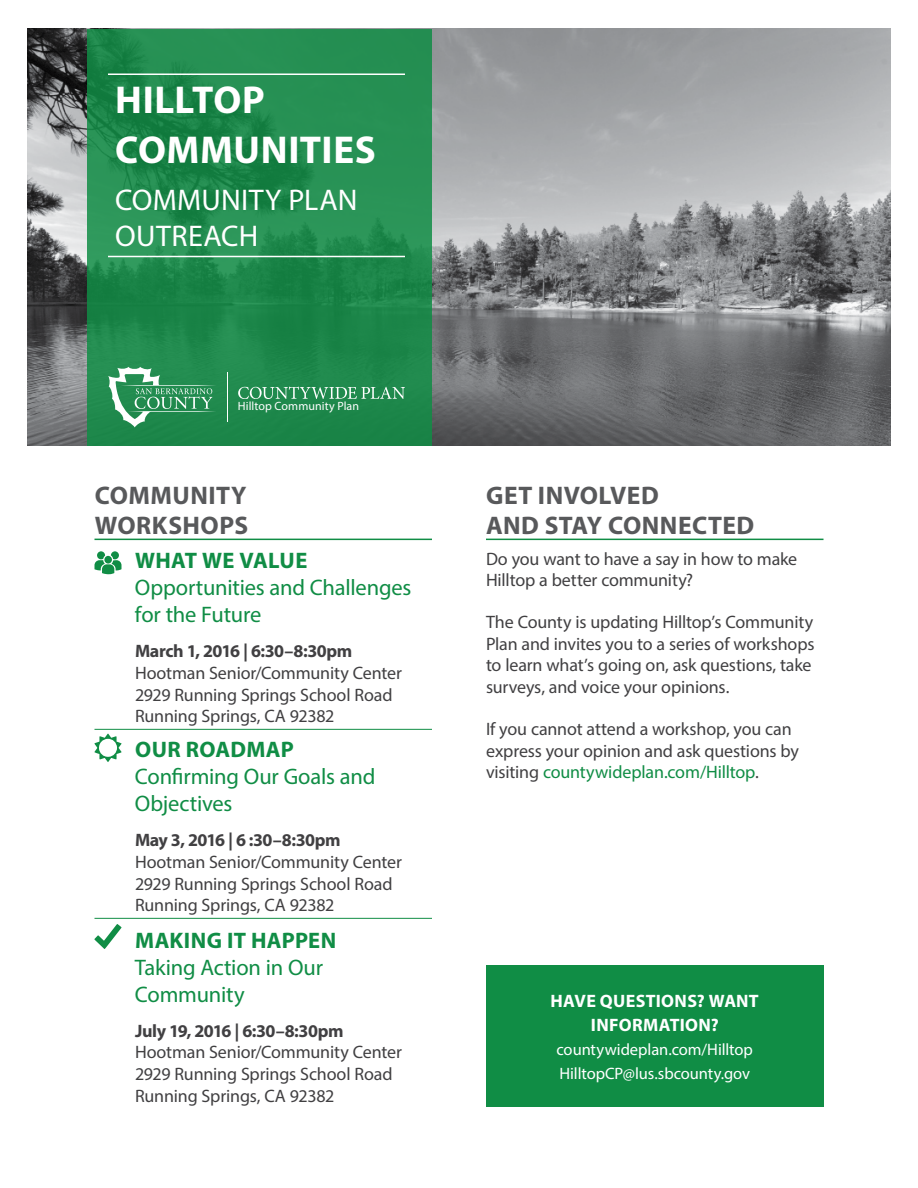
<style>
.page{position:relative;width:918px;height:1188px;background:#fff}
.page>*{position:absolute;margin:0;border:0;box-sizing:border-box;transform-origin:0 0}
.t1{font:700 39px/50.4px "Myriad Pro";letter-spacing:.015em;color:#fff}
.t2{font:30px/36px "Myriad Pro";letter-spacing:.01em;color:#fff}
.t3{font:700 25.5px/30.6px "Myriad Pro";letter-spacing:.02em;color:#58595b}
.t4{font:22.5px/27px "Myriad Pro";letter-spacing:-.01em;color:#108d45}
.t5{font:700 22.5px "Myriad Pro";letter-spacing:.01em;color:#108d45}
.t6{font:18px/21.6px "Myriad Pro";letter-spacing:-.01em;color:#414042}
.t7{font:700 18px "Myriad Pro";letter-spacing:-.03em;color:#414042}
.t8{font:700 18px/24px "Myriad Pro";letter-spacing:.02em;color:#fff;text-align:center}
.t9{font:16.5px/24px "Myriad Pro";letter-spacing:-.005em;color:#fff}
.t10{font:12px "Myriad Pro";letter-spacing:.005em;color:#fff}
.s1{color:#108d45}
</style>
<div class="page">
<div style="left:486px;top:965px;width:338px;height:142px;background:#108d45"></div>
<img style="left:27px;top:29px;width:864px;height:417px">
<svg style="left:88px;top:29px;width:344px;height:417px;background:#208a4d"></svg>
<hr style="left:108px;top:256px;width:297px;height:1px;background:#fff">
<hr style="left:108px;top:74px;width:297px;height:1px;background:#fff">
<hr style="left:227px;top:372px;width:1px;height:50px;background:#fff">
<svg style="left:108px;top:367px;width:109px;height:60px;background:#4aa06f"></svg>
<svg style="left:238px;top:387px;width:167px;height:12px;background:#58a77a"></svg>
<svg style="left:95px;top:551px;width:27px;height:23px"></svg>
<svg style="left:95px;top:734px;width:27px;height:28px"></svg>
<svg style="left:94px;top:924px;width:28px;height:25px"></svg>
<hr style="left:486px;top:539px;width:338px;height:1px;background:#108d45">
<hr style="left:94px;top:539px;width:338px;height:1px;background:#108d45">
<hr style="left:94px;top:918px;width:338px;height:1px;background:#108d45">
<hr style="left:94px;top:729px;width:338px;height:1px;background:#108d45">
<h1 class="t1" style="left:115px;top:73px;width:262px">HILLTOP<br>COMMUNITIES</h1>
<h2 class="t2" style="left:115px;top:181px;width:244px">COMMUNITY PLAN<br>OUTREACH</h2>
<p class="t10" style="left:238px;top:399px;width:123px">Hilltop Community Plan</p>
<h3 class="t3" style="left:95px;top:479px;width:155px">COMMUNITY<br>WORKSHOPS</h3>
<h3 class="t3" style="left:486px;top:479px;width:270px">GET INVOLVED<br>AND STAY CONNECTED</h3>
<p class="t5" style="left:135px;top:546px;width:174px">WHAT WE VALUE</p>
<p class="t4" style="left:135px;top:574px;width:278px">Opportunities and Challenges for the Future</p>
<p class="t7" style="left:135px;top:640px;width:219px">March 1, 2016 | 6:30–8:30pm</p>
<p class="t6" style="left:135px;top:662px;width:268px">Hootman Senior/Community Center<br>2929 Running Springs School Road<br>Running Springs, CA 92382</p>
<p class="t5" style="left:135px;top:735px;width:160px">OUR ROADMAP</p>
<p class="t4" style="left:135px;top:763px;width:242px">Confirming Our Goals and<br>Objectives</p>
<p class="t7" style="left:135px;top:829px;width:207px">May 3, 2016 | 6 :30–8:30pm</p>
<p class="t6" style="left:135px;top:851px;width:268px">Hootman Senior/Community Center<br>2929 Running Springs School Road<br>Running Springs, CA 92382</p>
<p class="t5" style="left:135px;top:925px;width:203px">MAKING IT HAPPEN</p>
<p class="t4" style="left:135px;top:953px;width:190px">Taking Action in Our<br>Community</p>
<p class="t7" style="left:135px;top:1019px;width:210px">July 19, 2016 | 6:30–8:30pm</p>
<p class="t6" style="left:135px;top:1041px;width:268px">Hootman Senior/Community Center<br>2929 Running Springs School Road<br>Running Springs, CA 92382</p>
<p class="t6" style="left:486px;top:548px;width:313px">Do you want to have a say in how to make<br>Hilltop a better community?</p>
<p class="t6" style="left:486px;top:611px;width:330px">The County is updating Hilltop’s Community Plan and invites you to a series of workshops to learn what’s going on, ask questions, take surveys, and voice your opinions.</p>
<p class="t6" style="left:486px;top:718px;width:314px">If you cannot attend a workshop, you can express your opinion and ask questions by visiting <span class="s1">countywideplan.com/Hilltop</span>.</p>
<p class="t8" style="left:551px;top:988px;width:210px">HAVE QUESTIONS? WANT<br>INFORMATION?</p>
<p class="t9" style="left:557px;top:1037px;width:198px">countywideplan.com/Hilltop<br>HilltopCP@lus.sbcounty.gov</p>
</div>
